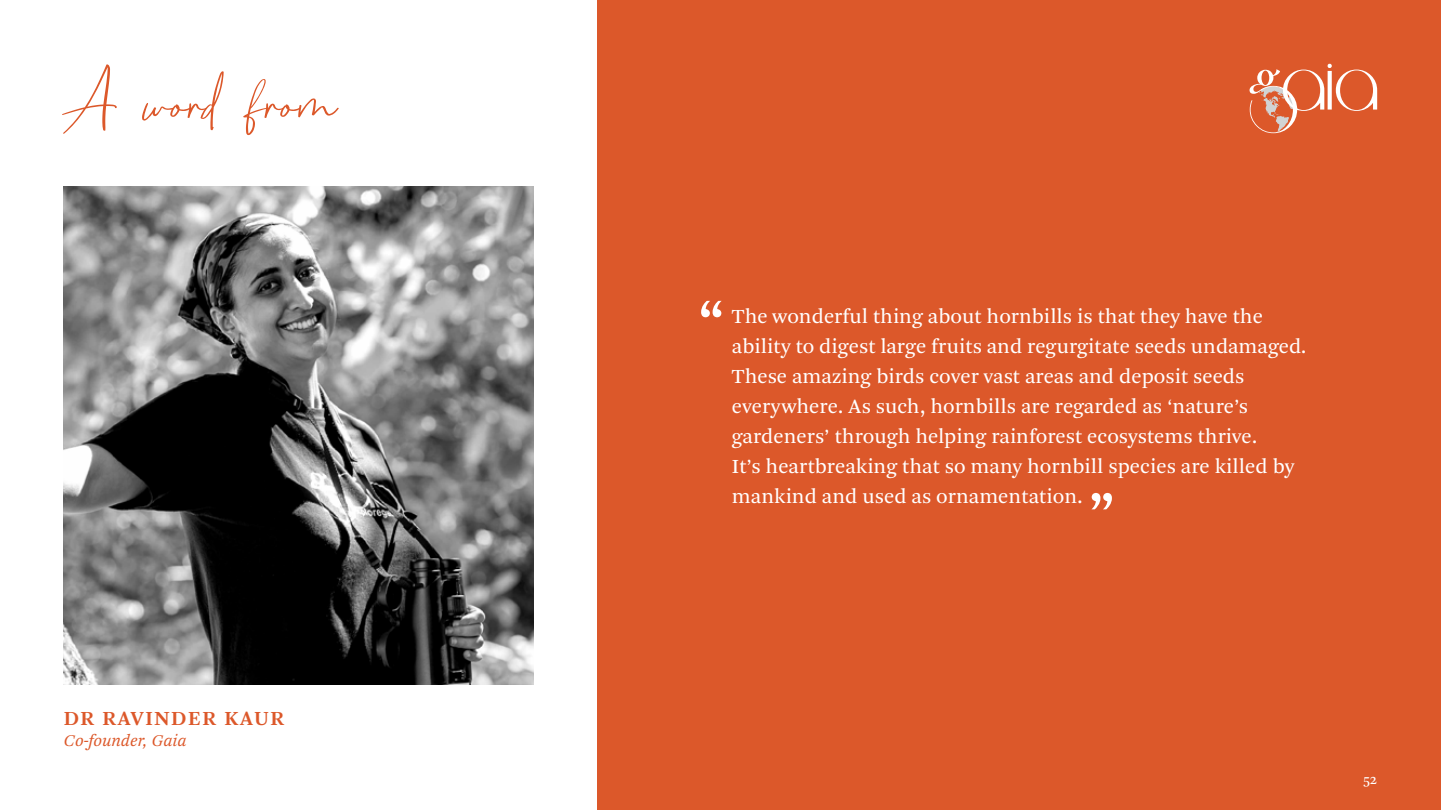
<style>
.page{position:relative;width:1441px;height:810px;background:#fff}
.page>*{position:absolute;margin:0;border:0;box-sizing:border-box;transform-origin:0 0}
.t1{font:63px "Port Harcourt";color:#dc582a}
.t2{font:700 60px "Arnhem Datai";color:#fff}
.t3{font:21px/30px "Arnhem Datai Blond";color:#fff}
.t4{font:600 21px "Arnhem Datai";letter-spacing:.08em;color:#dc582a}
.t5{font:italic 17.25px "Arnhem Datai Blond";color:#dc582a}
.t6{font:15px "Arnhem Datai Blond";color:#fff}
</style>
<div class="page">
<div style="left:597px;top:0;width:843px;height:810px;background:#dc582a"></div>
<img style="left:64px;top:187px;width:470px;height:498px">
<svg style="left:1249px;top:64px;width:127px;height:69px"></svg>
<h1 class="t1" style="left:62px;top:65px;width:276px">A word from</h1>
<p class="t4" style="left:64px;top:705px;width:222px">DR RAVINDER KAUR</p>
<p class="t5" style="left:64px;top:730px;width:124px">Co-founder, Gaia</p>
<h2 class="t2" style="left:697px;top:281px;width:28px">“</h2>
<p class="t3" style="left:732px;top:301px;width:576px">The wonderful thing about hornbills is that they have the ability to digest large fruits and regurgitate seeds undamaged.<br>These amazing birds cover vast areas and deposit seeds everywhere. As such, hornbills are regarded as ‘nature’s gardeners’ through helping rainforest ecosystems thrive.<br>It’s heartbreaking that so many hornbill species are killed by mankind and used as ornamentation.</p>
<h2 class="t2" style="left:1088px;top:473px;width:28px">”</h2>
<p class="t6" style="left:1362px;top:769px;width:15px">52</p>
</div>
